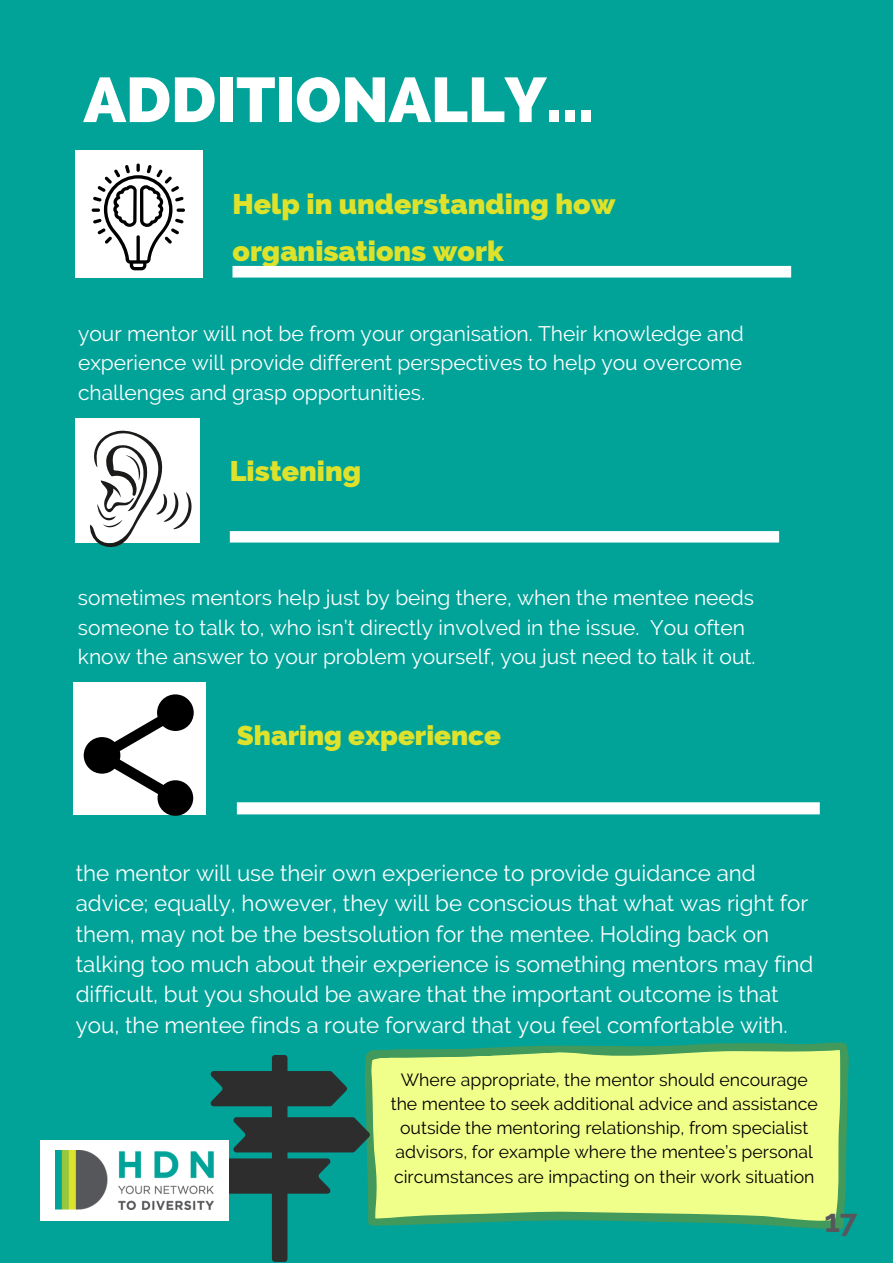
<style>
.page{position:relative;width:893px;height:1264px;background:#fff}
.page>*{position:absolute;margin:0;border:0;box-sizing:border-box;transform-origin:0 0}
.t1{font:800 63px "Raleway";color:#fff}
.t2{font:700 31.5px "Raleway";color:#56575a}
.t3{font:800 28.5px/47.2px "Raleway";color:#dee22b}
.t4{font:800 27.6px "Raleway";color:#dee22b}
.t5{font:22.35px/30.3px "Raleway";color:#fff}
.t6{font:21px/29.2px "Raleway";color:#fff;text-align:justify}
.t7{font:17.7px/24.3px "Raleway";color:#000;text-align:center}
</style>
<div class="page">
<div style="left:0;top:0;width:892px;height:1262px;background:#01a399"></div>
<div style="left:75px;top:151px;width:127px;height:126px;background:#fff"></div>
<div style="left:232px;top:266px;width:559px;height:11px;background:#fff"></div>
<div style="left:75px;top:418px;width:125px;height:124px;background:#fff"></div>
<div style="left:230px;top:531px;width:549px;height:11px;background:#fff"></div>
<svg style="left:365px;top:1042px;width:484px;height:187px;background:#cbed86"></svg>
<div style="left:73px;top:682px;width:132px;height:132px;background:#fff"></div>
<div style="left:237px;top:802px;width:582px;height:12px;background:#fff"></div>
<div style="left:272px;top:1054px;width:15px;height:207px;background:#2e2d2d;border-radius:3px"></div>
<svg style="left:210px;top:1071px;width:137px;height:35px"></svg>
<svg style="left:233px;top:1117px;width:137px;height:35px"></svg>
<svg style="left:228px;top:1158px;width:103px;height:35px"></svg>
<div style="left:40px;top:1139px;width:188px;height:81px;background:#fff"></div>
<img style="left:55px;top:1150px;width:159px;height:59px">
<svg style="left:89px;top:430px;width:102px;height:117px"></svg>
<svg style="left:92px;top:163px;width:93px;height:107px"></svg>
<svg style="left:84px;top:694px;width:110px;height:121px"></svg>
<p class="t1" style="left:84px;top:63px;width:512px">ADDITIONALLY...</p>
<p class="t3" style="left:232px;top:180px;width:384px">Help in understanding how organisations work</p>
<p class="t6" style="left:78px;top:319px;width:667px">your mentor will not be from your organisation. Their knowledge and experience will provide different perspectives to help you overcome challenges and grasp opportunities.</p>
<p class="t3" style="left:230px;top:447px;width:133px">Listening</p>
<p class="t6" style="left:78px;top:583px;width:679px;text-align:left">sometimes mentors help just by being there, when the mentee needs someone to talk to, who isn’t directly involved in the issue. You often know the answer to your problem yourself, you just need to talk it out.</p>
<p class="t4" style="left:237px;top:719px;width:265px">Sharing experience</p>
<p class="t5" style="left:76px;top:857px;width:739px">the mentor will use their own experience to provide guidance and advice; equally, however, they will be conscious that what was right for them, may not be the bestsolution for the mentee. Holding back on talking too much about their experience is something mentors may find difficult, but you should be aware that the important outcome is that you, the mentee finds a route forward that you feel comfortable with.</p>
<p class="t7" style="left:391px;top:1067px;width:428px">Where appropriate, the mentor should encourage the mentee to seek additional advice and assistance outside the mentoring relationship, from specialist advisors, for example where the mentee’s personal circumstances are impacting on their work situation</p>
<p class="t2" style="left:824px;top:1202px;width:35px">17</p>
</div>
